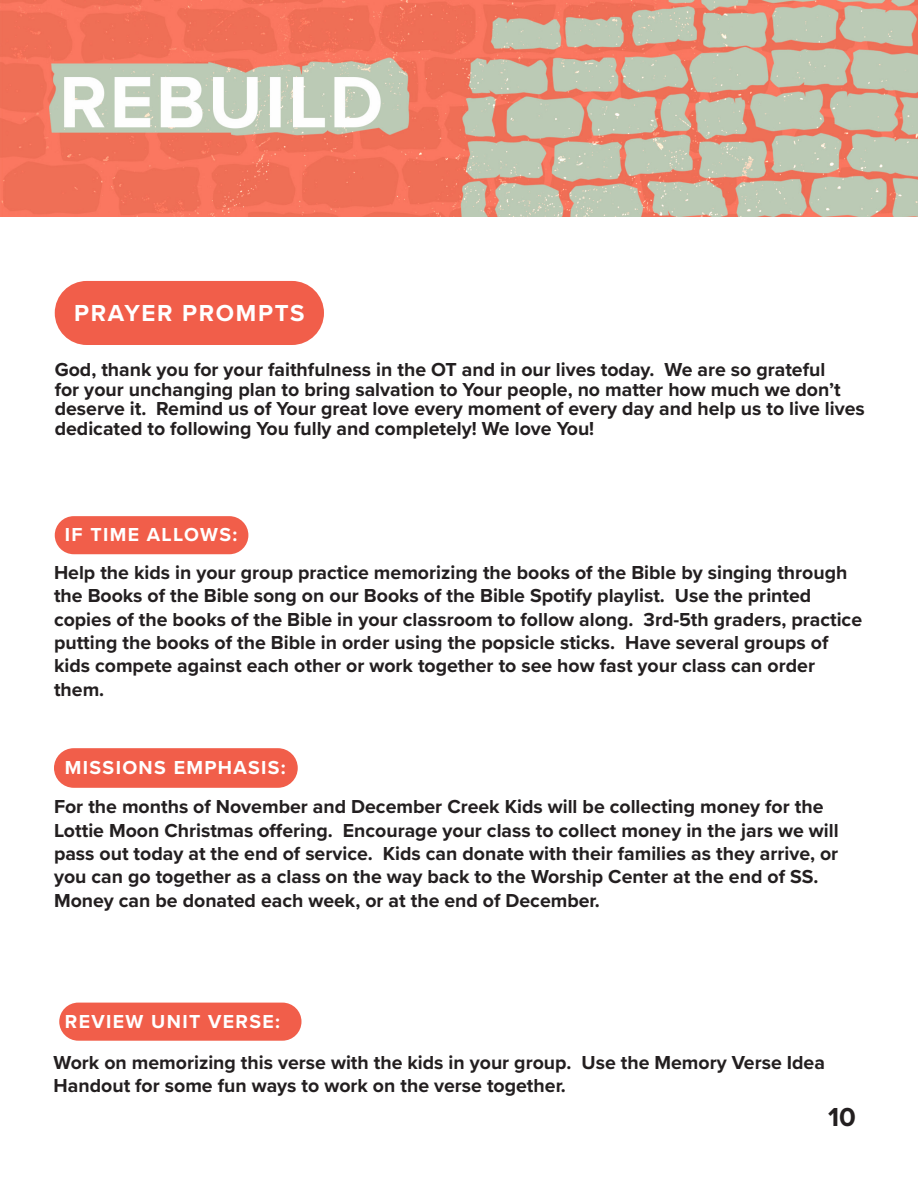
<style>
.page{position:relative;width:918px;height:1188px;background:#fff}
.page>*{position:absolute;margin:0;border:0;box-sizing:border-box;transform-origin:0 0}
.t1{font:700 27px "Proxima Nova";color:#231f20}
.Paragraph_Style_3{font:700 24px "Proxima Nova";letter-spacing:.07em;color:#fff}
.Paragraph_Style_10{font:700 19.5px/23.4px "Proxima Nova";color:#231f20}
.Paragraph_Style_1{font:700 19.5px "Proxima Nova";letter-spacing:.07em;color:#fff}
</style>
<div class="page">
<img style="left:0;top:0;width:918px;height:216px">
<div style="left:55px;top:281px;width:269px;height:64px;background:#f15e4a;border-radius:32px"></div>
<div style="left:55px;top:516px;width:193px;height:38px;background:#f15e4a;border-radius:19px"></div>
<div style="left:55px;top:749px;width:242px;height:38px;background:#f15e4a;border-radius:19px"></div>
<div style="left:54px;top:748px;width:244px;height:40px;border:2px solid #f15e4a;border-radius:19px"></div>
<div style="left:59px;top:1003px;width:243px;height:38px;background:#f15e4a;border-radius:19px"></div>
<p class="Paragraph_Style_3" style="left:74px;top:295px;width:232px">PRAYER PROMPTS</p>
<p class="Paragraph_Style_10" style="left:55px;top:360px;width:812px;line-height:19.5px">God, thank you for your faithfulness in the OT and in our lives today. We are so grateful<br>for your unchanging plan to bring salvation to Your people, no matter how much we don’t deserve it. Remind us of Your great love every moment of every day and help us to live lives dedicated to following You fully and completely! We love You!</p>
<p class="Paragraph_Style_1" style="left:65px;top:520px;width:174px">IF TIME ALLOWS:</p>
<p class="Paragraph_Style_10" style="left:54px;top:560px;width:810px">Help the kids in your group practice memorizing the books of the Bible by singing through the Books of the Bible song on our Books of the Bible Spotify playlist. Use the printed copies of the books of the Bible in your classroom to follow along. 3rd-5th graders, practice putting the books of the Bible in order using the popsicle sticks. Have several groups of kids compete against each other or work together to see how fast your class can order them.</p>
<p class="Paragraph_Style_1" style="left:65px;top:753px;width:223px">MISSIONS EMPHASIS:</p>
<p class="Paragraph_Style_10" style="left:54px;top:795px;width:786px">For the months of November and December Creek Kids will be collecting money for the Lottie Moon Christmas offering. Encourage your class to collect money in the jars we will pass out today at the end of service. Kids can donate with their families as they arrive, or you can go together as a class on the way back to the Worship Center at the end of SS.<br>Money can be donated each week, or at the end of December.</p>
<p class="Paragraph_Style_1" style="left:65px;top:1007px;width:217px">REVIEW UNIT VERSE:</p>
<p class="Paragraph_Style_10" style="left:54px;top:1050px;width:773px">Work on memorizing this verse with the kids in your group. Use the Memory Verse Idea<br>Handout for some fun ways to work on the verse together.</p>
<h1 class="t1" style="left:828px;top:1096px;width:29px">10</h1>
</div>
